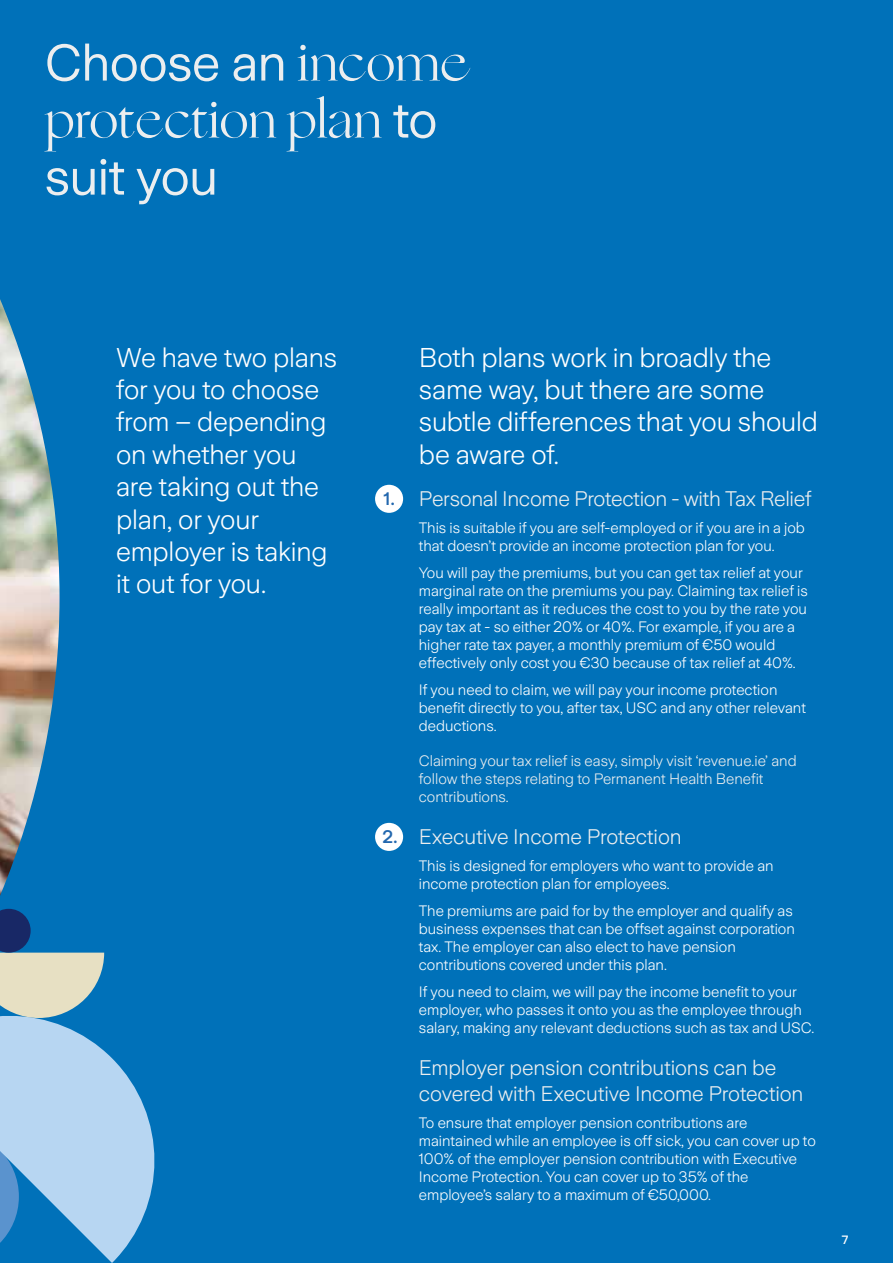
<style>
.page{position:relative;width:893px;height:1263px;background:#0071b9}
.page>*{position:absolute;margin:0;border:0;box-sizing:border-box;transform-origin:0 0}
.t1{font:51px "Zurich Sans";letter-spacing:-.01em;color:#eceeef}
.t2{font:51px "Ogg";letter-spacing:-.01em;color:#eceeef}
.t3{font:300 27px/32.4px "Zurich Sans";letter-spacing:-.005em;color:#fff}
.t4{font:300 21px/25.2px "Zurich Sans";letter-spacing:-.005em;color:#eceeef}
.t5{font:500 18px "Zurich Sans";color:#2267ae}
.t6{font:300 15px/18px "Zurich Sans";color:#fff}
.t7{font:300 15px/18px "Zurich Sans";color:#eceeef}
.t8{font:500 12px "Zurich Sans";color:#fff}
.s1{font-family:"Ogg"}
.s2{font-family:"Zurich Sans"}
</style>
<div class="page">
<svg style="left:0;top:909px;width:155px;height:354px"></svg>
<img style="left:0;top:299px;width:60px;height:597px">
<div style="left:375px;top:485px;width:28px;height:28px;background:#fff;border-radius:50%"></div>
<div style="left:375px;top:823px;width:28px;height:28px;background:#fff;border-radius:50%"></div>
<h1 class="t1" style="left:45px;top:35px;width:423px">Choose an <span class="s1">income</span></h1>
<h1 class="t2" style="left:45px;top:87px;width:394px">protection plan <span class="s2">to</span></h1>
<h1 class="t1" style="left:45px;top:149px;width:175px">suit you</h1>
<h2 class="t3" style="left:116px;top:341px;width:223px">We have two plans for you to choose from – depending on whether you are taking out the plan, or your employer is taking it out for you.</h2>
<p class="t5" style="left:384px;top:489px;width:13px">1.</p>
<p class="t5" style="left:382px;top:827px;width:17px">2.</p>
<h2 class="t3" style="left:419px;top:341px;width:401px">Both plans work in broadly the same way, but there are some subtle differences that you should be aware of.</h2>
<h3 class="t4" style="left:419px;top:486px;width:394px">Personal Income Protection - with Tax Relief</h3>
<p class="t6" style="left:419px;top:519px;width:388px">This is suitable if you are self-employed or if you are in a job that doesn’t provide an income protection plan for you.</p>
<p class="t6" style="left:419px;top:564px;width:390px">You will pay the premiums, but you can get tax relief at your marginal rate on the premiums you pay. Claiming tax relief is really important as it reduces the cost to you by the rate you pay tax at - so either 20% or 40%. For example, if you are a higher rate tax payer, a monthly premium of €50 would effectively only cost you €30 because of tax relief at 40%.</p>
<p class="t6" style="left:419px;top:681px;width:389px">If you need to claim, we will pay your income protection benefit directly to you, after tax, USC and any other relevant deductions.</p>
<p class="t7" style="left:419px;top:752px;width:379px">Claiming your tax relief is easy, simply visit ‘revenue.ie’ and follow the steps relating to Permanent Health Benefit contributions.</p>
<h3 class="t4" style="left:419px;top:825px;width:264px">Executive Income Protection</h3>
<p class="t6" style="left:419px;top:857px;width:356px">This is designed for employers who want to provide an income protection plan for employees.</p>
<p class="t6" style="left:419px;top:902px;width:377px">The premiums are paid for by the employer and qualify as business expenses that can be offset against corporation tax. The employer can also elect to have pension contributions covered under this plan.</p>
<p class="t6" style="left:419px;top:983px;width:397px">If you need to claim, we will pay the income benefit to your employer, who passes it onto you as the employee through salary, making any relevant deductions such as tax and USC.</p>
<h3 class="t4" style="left:419px;top:1056px;width:386px">Employer pension contributions can be covered with Executive Income Protection</h3>
<p class="t6" style="left:419px;top:1114px;width:399px">To ensure that employer pension contributions are maintained while an employee is off sick, you can cover up to 100% of the employer pension contribution with Executive Income Protection. You can cover up to 35% of the employee’s salary to a maximum of €50,000.</p>
<p class="t8" style="left:842px;top:1233px;width:8px">7</p>
</div>
